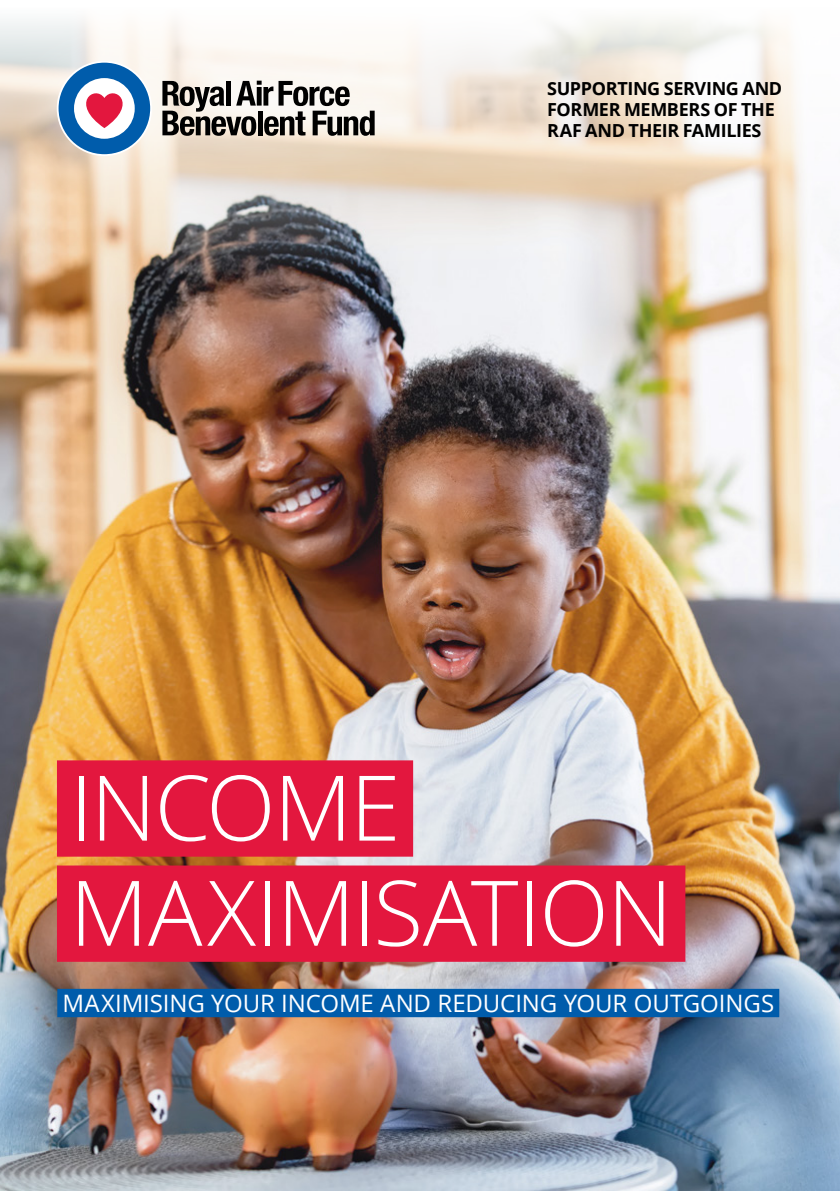
<style>
.page{position:relative;width:840px;height:1191px;background:#fff}
.page>*{position:absolute;margin:0;border:0;box-sizing:border-box;transform-origin:0 0}
.Paragraph_Style_1{font:300 90.6px "Open Sans";letter-spacing:-.015em;color:#fff}
.t1{font:24px "Open Sans";letter-spacing:-.005em;color:#fff}
.BODY{font:700 18px/21px "Open Sans";letter-spacing:-.02em;color:#000}
</style>
<div class="page">
<img style="left:0;top:285px;width:839px;height:906px">
<svg style="left:0;top:19px;width:839px;height:266px"></svg>
<div style="left:6px;top:10px;width:419px;height:196px;background:#fff;opacity:.75"></div>
<div style="left:58px;top:62px;width:93px;height:93px;background:#005cab;border-radius:50%"></div>
<div style="left:57px;top:61px;width:95px;height:95px;border:2px solid #fff;border-radius:50%"></div>
<div style="left:74px;top:78px;width:61px;height:61px;background:#fff;border-radius:50%"></div>
<svg style="left:74px;top:84px;width:61px;height:44px"></svg>
<svg style="left:162px;top:81px;width:212px;height:55px"></svg>
<div style="left:497px;top:29px;width:330px;height:158px;background:#fff;opacity:.75"></div>
<div style="left:57px;top:988px;width:721px;height:29px;background:#005cab"></div>
<div style="left:57px;top:760px;width:356px;height:96px;background:#e3173e"></div>
<div style="left:57px;top:865px;width:628px;height:96px;background:#e3173e"></div>
<p class="BODY" style="left:547px;top:77px;width:236px">SUPPORTING SERVING AND<br>FORMER MEMBERS OF THE<br>RAF AND THEIR FAMILIES</p>
<p class="Paragraph_Style_1" style="left:70px;top:745px;width:332px">INCOME</p>
<p class="Paragraph_Style_1" style="left:70px;top:850px;width:604px">MAXIMISATION</p>
<h2 class="t1" style="left:62px;top:986px;width:712px">MAXIMISING YOUR INCOME AND REDUCING YOUR OUTGOINGS</h2>
</div>
